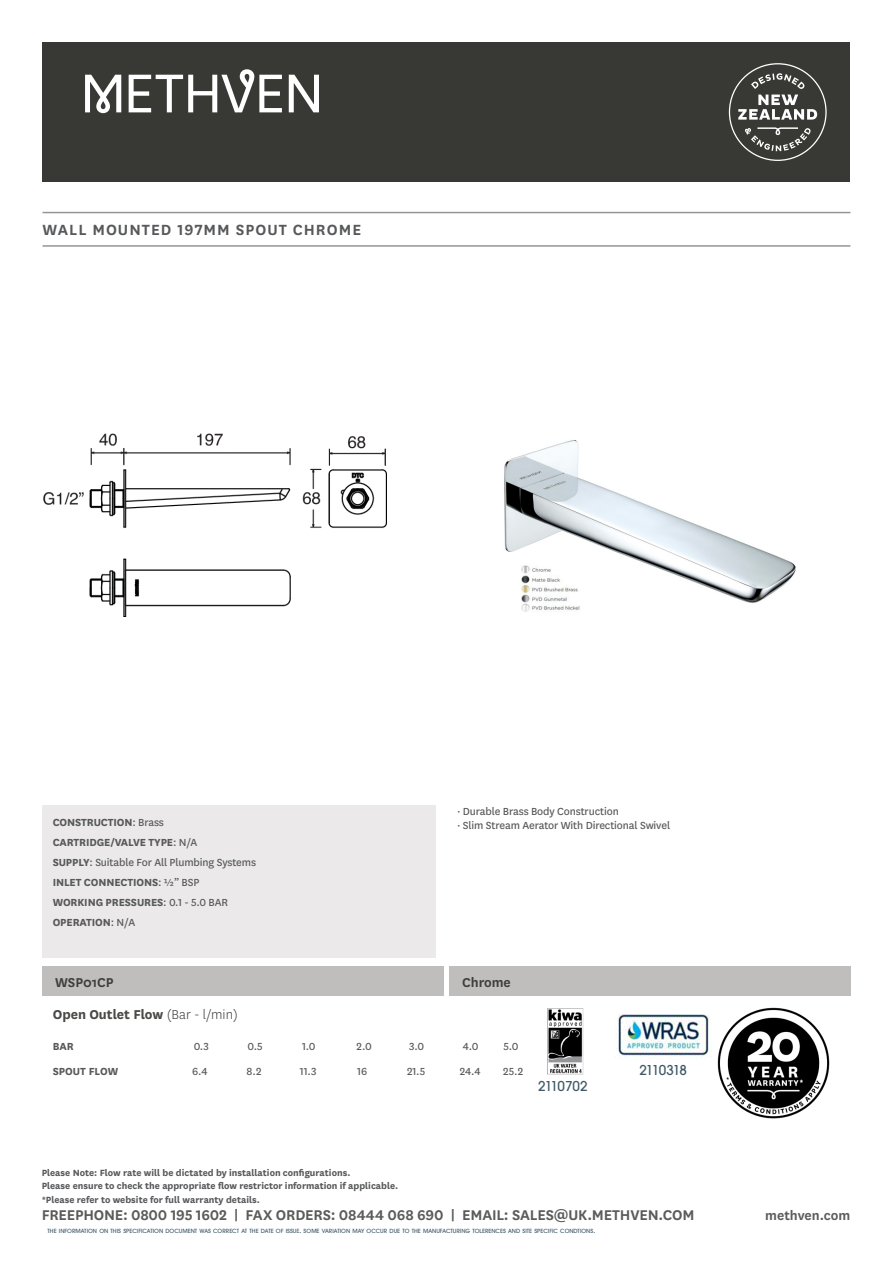
<style>
.page{position:relative;width:893px;height:1263px;background:#fff}
.page>*{position:absolute;margin:0;border:0;box-sizing:border-box;transform-origin:0 0}
.Product_Description{font:600 17.25px "National";letter-spacing:.06em;color:#57585a}
.Footer_-_Main_type{font:600 16.5px "National";letter-spacing:-.01em;color:#5b5c59}
.Product_Code___Price{font:700 15px "National";color:#494a47}
.Product_Code___Price-2{font:600 15px "National";color:#3e3e3f}
.Footer_-_Main_type-2{font:600 15px "National";color:#5b5c59}
.t1{font:500 15px "Avant Gard EF";letter-spacing:-.04em;color:#405968}
.t2{font:500 15px "Avant Gard EF";letter-spacing:-.015em;color:#405968}
.Product_Specs___Info{font:700 12px "National";letter-spacing:-.01em;color:#57585a}
.Product_Bullets{font:12px "National";letter-spacing:-.01em;color:#57585a}
.Product_Specs___Info-2{font:12px "National";letter-spacing:-.01em;color:#57585a}
.t3{font:700 10.5px "National";color:#57585a}
.t4{font:500 6.3px "Avant Gard EF";color:#405968}
.s1{font-weight:400}
.s2{font-weight:700}
.s3{font-weight:300;color:#3e3e3f}
.s4{font-size:9px}
</style>
<div class="page">
<hr style="left:43px;top:212px;width:807px;height:1px;background:#939598">
<hr style="left:43px;top:245px;width:807px;height:2px;background:#939598">
<div style="left:43px;top:43px;width:807px;height:139px;background:#383935"></div>
<svg style="left:729px;top:63px;width:98px;height:98px"></svg>
<svg style="left:85px;top:75px;width:36px;height:38px"></svg>
<svg style="left:129px;top:69px;width:153px;height:43px"></svg>
<svg style="left:289px;top:75px;width:30px;height:37px"></svg>
<div style="left:43px;top:806px;width:393px;height:152px;background:#ebe9e9"></div>
<img style="left:43px;top:433px;width:344px;height:184px">
<div style="left:43px;top:966px;width:401px;height:30px;background:#c0bebd"></div>
<div style="left:449px;top:966px;width:401px;height:30px;background:#c0bebd"></div>
<img style="left:717px;top:1007px;width:113px;height:112px">
<img style="left:504px;top:440px;width:292px;height:172px">
<img style="left:614px;top:1013px;width:98px;height:47px">
<img style="left:547px;top:1008px;width:36px;height:66px">
<p class="Product_Description" style="left:43px;top:217px;width:320px">WALL MOUNTED 197MM SPOUT CHROME</p>
<p class="Product_Bullets" style="left:457px;top:803px;width:163px">· Durable Brass Body Construction</p>
<p class="Product_Specs___Info" style="left:53px;top:814px;width:113px">CONSTRUCTION<span class="s1">: Brass</span></p>
<p class="Product_Bullets" style="left:457px;top:817px;width:215px">· Slim Stream Aerator With Directional Swivel</p>
<p class="Product_Specs___Info" style="left:53px;top:834px;width:146px">CARTRIDGE/VALVE TYPE<span class="s1">: N/A</span></p>
<p class="Product_Specs___Info-2" style="left:53px;top:854px;width:205px"><span class="s2">SUPPLY</span>: Suitable For All Plumbing Systems</p>
<p class="Product_Specs___Info" style="left:53px;top:874px;width:148px">INLET CONNECTIONS<span class="s1">: ½” BSP</span></p>
<p class="Product_Specs___Info" style="left:53px;top:894px;width:177px">WORKING PRESSURES<span class="s1">: 0.1 - 5.0 BAR</span></p>
<p class="Product_Specs___Info" style="left:53px;top:914px;width:84px">OPERATION<span class="s1">: N/A</span></p>
<p class="Product_Code___Price-2" style="left:55px;top:972px;width:60px">WSP01CP</p>
<p class="Product_Code___Price-2" style="left:462px;top:972px;width:50px">Chrome</p>
<p class="Product_Code___Price" style="left:53px;top:1004px;width:187px">Open Outlet Flow <span class="s3">(Bar - l/min)</span></p>
<p class="Product_Specs___Info" style="left:53px;top:1037px;width:23px">BAR</p>
<p class="Product_Bullets" style="left:194px;top:1038px;width:17px">0.3</p>
<p class="Product_Bullets" style="left:247px;top:1038px;width:17px">0.5</p>
<p class="Product_Bullets" style="left:302px;top:1038px;width:15px">1.0</p>
<p class="Product_Bullets" style="left:356px;top:1038px;width:17px">2.0</p>
<p class="Product_Bullets" style="left:409px;top:1038px;width:17px">3.0</p>
<p class="Product_Bullets" style="left:463px;top:1038px;width:17px">4.0</p>
<p class="Product_Bullets" style="left:503px;top:1038px;width:17px">5.0</p>
<p class="Product_Specs___Info" style="left:53px;top:1063px;width:67px">SPOUT FLOW</p>
<p class="Product_Bullets" style="left:192px;top:1063px;width:17px">6.4</p>
<p class="Product_Bullets" style="left:246px;top:1063px;width:17px">8.2</p>
<p class="Product_Bullets" style="left:300px;top:1063px;width:18px">11.3</p>
<p class="Product_Bullets" style="left:357px;top:1063px;width:12px">16</p>
<p class="Product_Bullets" style="left:407px;top:1063px;width:20px">21.5</p>
<p class="Product_Bullets" style="left:460px;top:1063px;width:22px">24.4</p>
<p class="Product_Bullets" style="left:503px;top:1063px;width:22px">25.2</p>
<p class="t2" style="left:538px;top:1077px;width:51px">2110702</p>
<p class="t3" style="left:42px;top:1166px;width:310px">Please Note: Flow rate will be dictated by installation configurations.</p>
<p class="t3" style="left:42px;top:1178px;width:358px">Please ensure to check the appropriate flow restrictor information if applicable.</p>
<p class="t3" style="left:42px;top:1192px;width:220px">*Please refer to website for full warranty details.</p>
<p class="t1" style="left:639px;top:1061px;width:49px">2110318</p>
<p class="Footer_-_Main_type" style="left:42px;top:1204px;width:654px">FREEPHONE: 0800 195 1602 | FAX ORDERS: 08444 068 690 | EMAIL: SALES@UK.METHVEN.COM</p>
<p class="Footer_-_Main_type-2" style="left:765px;top:1205px;width:87px">methven.com</p>
<p class="t4" style="left:48px;top:1227px;width:549px">THE INFORMATION ON THIS SPECIFICATION DOCUMENT WAS CORRECT AT THE DATE OF ISSUE<span class="s4">.</span> SOME VARIATION MAY OCCUR DUE TO THE MANUFACTURING TOLERENCES AND SITE SPECIFIC CONDTIONS<span class="s4">.</span></p>
</div>
